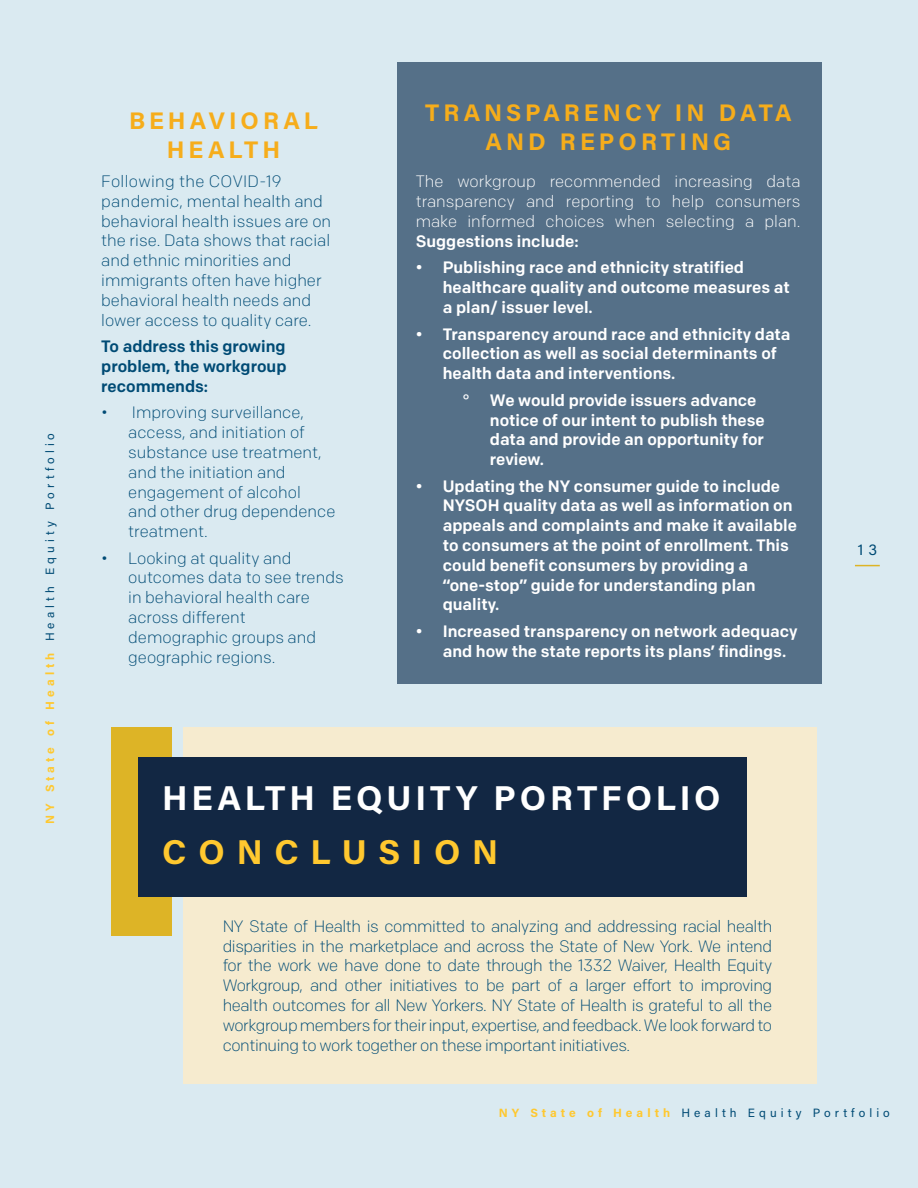
<style>
.page{position:relative;width:918px;height:1188px;background:#daeaf1}
.page>*{position:absolute;margin:0;border:0;box-sizing:border-box;transform-origin:0 0}
.t1{font:700 34.5px "Acumin Pro";letter-spacing:.11em;color:#fff}
.t2{font:700 34.5px "Acumin Pro";letter-spacing:.34em;color:#ffc82f}
.t3{font:700 24px/28.8px "Acumin Pro";letter-spacing:.17em;color:#f6ad1b;text-align:center}
.t4{font:300 16.5px/19.8px "Colfax";color:#004b75}
.t5{font:500 16.5px/19.8px "Colfax";color:#fff}
.t6{font:300 16.5px/19.8px "Colfax";color:#fff;text-align:justify}
.t7{font:500 16.5px/19.8px "Colfax";color:#004b75;text-align:justify}
.t8{font:15px "Acumin Pro";color:#004b75}
.t9{font:12px "Acumin Pro";letter-spacing:.34em;color:#004b75}
.s1{font-weight:700;color:#ffc82f}
</style>
<div class="page">
<svg style="left:855px;top:565px;width:25px;height:1px"></svg>
<div style="left:397px;top:62px;width:424px;height:622px;background:#557088"></div>
<div style="left:183px;top:727px;width:634px;height:357px;background:#f6ebcf"></div>
<div style="left:111px;top:727px;width:60px;height:209px;background:#ddb426"></div>
<div style="left:138px;top:757px;width:608px;height:139px;background:#122743"></div>
<p class="t9" style="left:41px;top:824px;width:393px;rotate:-90deg"><span class="s1">NY State of Health</span> Health Equity Portfolio</p>
<h2 class="t3" style="left:129px;top:105px;width:190px">BEHAVIORAL<br>HEALTH</h2>
<p class="t4" style="left:101px;top:171px;width:231px">Following the COVID-19 pandemic, mental health and behavioral health issues are on the rise. Data shows that racial and ethnic minorities and immigrants often have higher behavioral health needs and lower access to quality care.</p>
<p class="t7" style="left:101px;top:336px;width:187px">To address this growing problem, the workgroup recommends:</p>
<p class="t4" style="left:128px;top:403px;width:209px;text-indent:-27px">• Improving surveillance, access, and initiation of substance use treatment, and the initiation and engagement of alcohol<br>and other drug dependence treatment.</p>
<p class="t4" style="left:128px;top:548px;width:217px;text-indent:-27px">• Looking at quality and outcomes data to see trends in behavioral health care across different demographic groups and geographic regions.</p>
<h2 class="t3" style="left:425px;top:97px;width:368px">TRANSPARENCY IN DATA<br>AND REPORTING</h2>
<p class="t6" style="left:416px;top:172px;width:386px">The workgroup recommended increasing data transparency and reporting to help consumers make informed choices when selecting a plan.</p>
<p class="t5" style="left:416px;top:231px;width:164px">Suggestions include:</p>
<p class="t5" style="left:443px;top:258px;width:349px;text-indent:-27px">• Publishing race and ethnicity stratified healthcare quality and outcome measures at a plan/ issuer level.</p>
<p class="t5" style="left:443px;top:324px;width:349px;text-indent:-27px">• Transparency around race and ethnicity data collection as well as social determinants of health data and interventions.</p>
<p class="t5" style="left:490px;top:390px;width:276px;text-indent:-27px">° We would provide issuers advance notice of our intent to publish these data and provide an opportunity for review.</p>
<p class="t5" style="left:443px;top:476px;width:356px;text-indent:-27px">• Updating the NY consumer guide to include NYSOH quality data as well as information on appeals and complaints and make it available to consumers at the point of enrollment. This could benefit consumers by providing a “one-stop” guide for understanding plan quality.</p>
<p class="t5" style="left:443px;top:621px;width:356px;text-indent:-27px">• Increased transparency on network adequacy and how the state reports its plans’ findings.</p>
<h1 class="t1" style="left:162px;top:774px;width:560px">HEALTH EQUITY PORTFOLIO</h1>
<h1 class="t2" style="left:162px;top:828px;width:337px">CONCLUSION</h1>
<p class="t4" style="left:223px;top:916px;width:551px;text-align:justify">NY State of Health is committed to analyzing and addressing racial health disparities in the marketplace and across the State of New York. We intend for the work we have done to date through the 1332 Waiver, Health Equity Workgroup, and other initiatives to be part of a larger effort to improving health outcomes for all New Yorkers. NY State of Health is grateful to all the workgroup members for their input, expertise, and feedback. We look forward to continuing to work together on these important initiatives.</p>
<p class="t8" style="left:858px;top:539px;width:21px">1 3</p>
<p class="t9" style="left:499px;top:1105px;width:393px"><span class="s1">NY State of Health</span> Health Equity Portfolio</p>
</div>
